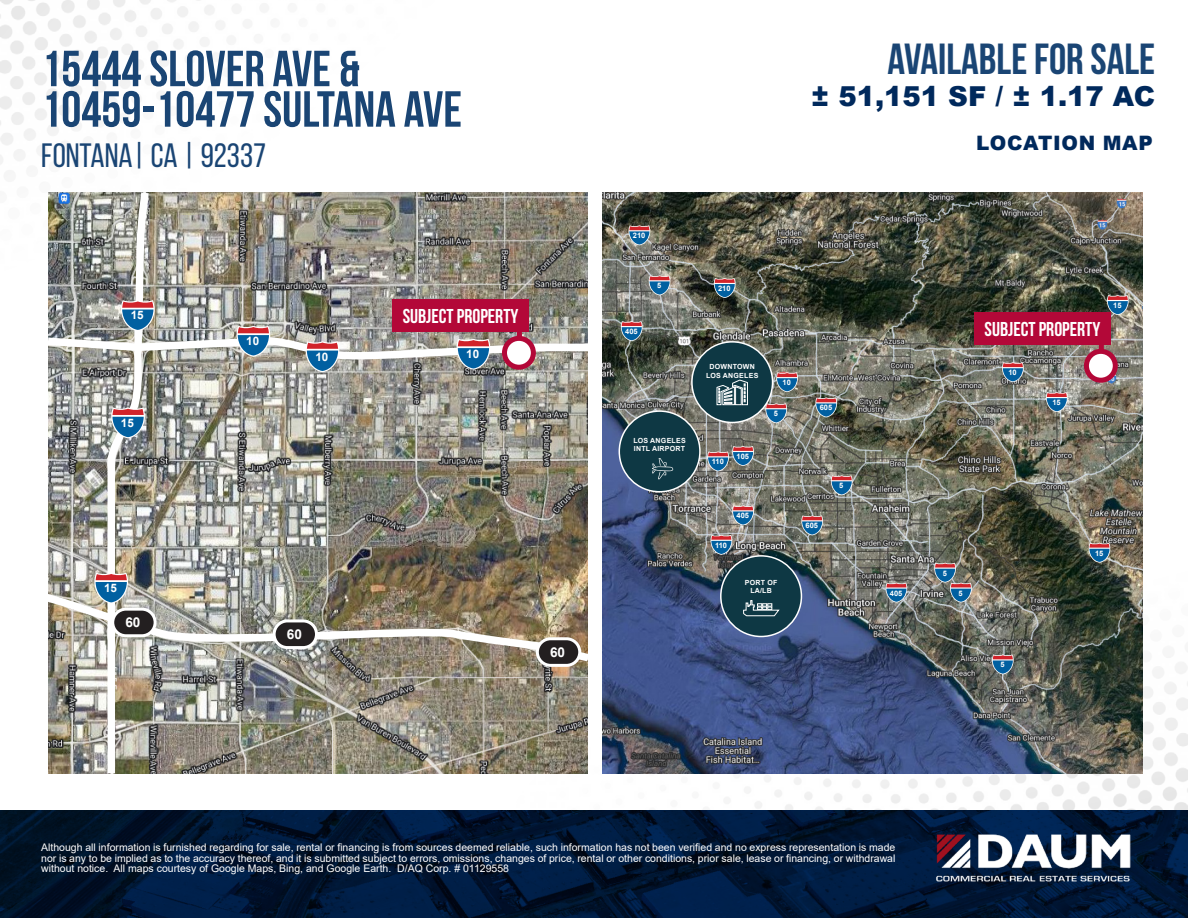
<style>
.page{position:relative;width:1188px;height:918px;background:#fff}
.page>*{position:absolute;margin:0;border:0;box-sizing:border-box;transform-origin:0 0}
.t1{font:700 50.7px/40.5px "Bebas Neue";color:#1a4574}
.t2{font:700 43.5px "Bebas Neue";color:#1a4574}
.t3{font:33.75px "Bebas Neue";color:#1a4574}
.t4{font:900 27.45px "Arial";color:#00295c}
.t5{font:700 20.1px "Bebas Neue";color:#fff}
.t6{font:900 19.95px "Arial";letter-spacing:.035em;color:#00295c}
.t7{font:700 13.65px "Arial";color:#fff}
.t8{font:700 11.7px "Arial";color:#fff}
.t9{font:10.5px/10.5px "Arial";color:#fff;text-align:justify}
.t10{font:700 7.5px "Arial";color:#fff}
.t11{font:700 7.05px/8.4px "Arial";letter-spacing:.035em;color:#fff;text-align:center}
</style>
<div class="page">
<img style="left:602px;top:529px;width:586px;height:281px">
<img style="left:0;top:0;width:693px;height:193px">
<img style="left:0;top:810px;width:1188px;height:108px">
<img style="left:935px;top:829px;width:199px;height:58px">
<img style="left:602px;top:193px;width:540px;height:580px">
<div style="left:692px;top:342px;width:81px;height:80px;background:#0e3844;border-radius:50%"></div>
<div style="left:691px;top:341px;width:82px;height:82px;border:2px solid #fff;border-radius:50%"></div>
<svg style="left:716px;top:379px;width:32px;height:26px"></svg>
<div style="left:721px;top:556px;width:80px;height:81px;background:#0e3844;border-radius:50%"></div>
<div style="left:720px;top:555px;width:82px;height:82px;border:2px solid #fff;border-radius:50%"></div>
<svg style="left:743px;top:600px;width:37px;height:17px"></svg>
<svg style="left:776px;top:372px;width:22px;height:20px"></svg>
<svg style="left:1002px;top:362px;width:22px;height:20px"></svg>
<div style="left:619px;top:411px;width:81px;height:81px;background:#0e3844;border-radius:50%"></div>
<div style="left:619px;top:410px;width:82px;height:83px;border:2px solid #fff;border-radius:50%"></div>
<svg style="left:652px;top:458px;width:22px;height:21px"></svg>
<svg style="left:1086px;top:351px;width:29px;height:29px"></svg>
<div style="left:1084px;top:349px;width:34px;height:34px;border:5px solid #b30838;border-radius:50%"></div>
<div style="left:1099px;top:329px;width:5px;height:24px;background:#b30838"></div>
<div style="left:974px;top:312px;width:137px;height:32px;background:#b30838"></div>
<img style="left:40px;top:185px;width:556px;height:589px">
<div style="left:113px;top:609px;width:42px;height:27px;background:#231f20;border-radius:13px"></div>
<div style="left:111px;top:608px;width:46px;height:29px;border:3px solid #fff;border-radius:13px"></div>
<div style="left:274px;top:621px;width:42px;height:27px;background:#231f20;border-radius:13px"></div>
<div style="left:273px;top:619px;width:45px;height:30px;border:3px solid #fff;border-radius:13px"></div>
<div style="left:537px;top:639px;width:43px;height:26px;background:#231f20;border-radius:13px"></div>
<div style="left:536px;top:637px;width:45px;height:30px;border:3px solid #fff;border-radius:13px"></div>
<svg style="left:732px;top:505px;width:22px;height:20px"></svg>
<svg style="left:886px;top:583px;width:21px;height:20px"></svg>
<svg style="left:621px;top:321px;width:22px;height:20px"></svg>
<svg style="left:711px;top:535px;width:21px;height:20px"></svg>
<svg style="left:707px;top:446px;width:47px;height:25px"></svg>
<svg style="left:815px;top:397px;width:22px;height:20px"></svg>
<svg style="left:801px;top:515px;width:22px;height:20px"></svg>
<svg style="left:714px;top:278px;width:22px;height:20px"></svg>
<svg style="left:629px;top:225px;width:21px;height:20px"></svg>
<svg style="left:649px;top:275px;width:21px;height:20px"></svg>
<svg style="left:765px;top:403px;width:22px;height:20px"></svg>
<svg style="left:831px;top:475px;width:22px;height:20px"></svg>
<svg style="left:1107px;top:295px;width:22px;height:20px"></svg>
<svg style="left:1046px;top:392px;width:22px;height:20px"></svg>
<svg style="left:1089px;top:543px;width:21px;height:20px"></svg>
<svg style="left:934px;top:563px;width:38px;height:40px"></svg>
<svg style="left:992px;top:654px;width:22px;height:20px"></svg>
<h1 class="t1" style="left:41px;top:48px;width:422px">15444 SLOVER AVE &amp;<br>10459-10477 SULTANA AVE</h1>
<h3 class="t3" style="left:41px;top:137px;width:226px">FONTANA| CA | 92337</h3>
<p class="t8" style="left:131px;top:307px;width:14px">15</p>
<p class="t8" style="left:121px;top:414px;width:14px">15</p>
<p class="t8" style="left:246px;top:333px;width:14px">10</p>
<h3 class="t5" style="left:403px;top:305px;width:117px">SUBJECT PROPERTY</h3>
<p class="t8" style="left:315px;top:348px;width:14px">10</p>
<p class="t8" style="left:466px;top:346px;width:14px">10</p>
<p class="t8" style="left:104px;top:580px;width:14px">15</p>
<h3 class="t7" style="left:125px;top:613px;width:17px">60</h3>
<h3 class="t7" style="left:287px;top:625px;width:17px">60</h3>
<h3 class="t7" style="left:550px;top:643px;width:17px">60</h3>
<h2 class="t2" style="left:888px;top:35px;width:269px">AVAILABLE FOR SALE</h2>
<h3 class="t4" style="left:811px;top:77px;width:346px">± 51,151 SF / ± 1.17 AC</h3>
<h3 class="t6" style="left:976px;top:128px;width:178px">LOCATION MAP</h3>
<p class="t10" style="left:633px;top:230px;width:14px">210</p>
<p class="t10" style="left:625px;top:326px;width:14px">405</p>
<p class="t10" style="left:657px;top:280px;width:6px">5</p>
<p class="t11" style="left:633px;top:436px;width:54px;text-align:left">LOS ANGELES<br>INTL AIRPORT</p>
<p class="t10" style="left:718px;top:283px;width:14px">210</p>
<p class="t11" style="left:706px;top:362px;width:54px">DOWNTOWN<br>LOS ANGELES</p>
<p class="t10" style="left:712px;top:456px;width:14px">110</p>
<p class="t10" style="left:737px;top:451px;width:14px">105</p>
<p class="t10" style="left:783px;top:377px;width:10px">10</p>
<p class="t10" style="left:774px;top:408px;width:6px">5</p>
<p class="t10" style="left:715px;top:540px;width:14px">110</p>
<p class="t10" style="left:737px;top:510px;width:14px">405</p>
<p class="t11" style="left:745px;top:578px;width:34px">PORT OF<br>LA/LB</p>
<p class="t10" style="left:820px;top:402px;width:14px">605</p>
<p class="t10" style="left:806px;top:520px;width:14px">605</p>
<p class="t10" style="left:839px;top:480px;width:6px">5</p>
<h3 class="t5" style="left:985px;top:318px;width:117px">SUBJECT PROPERTY</h3>
<p class="t10" style="left:1008px;top:367px;width:10px">10</p>
<p class="t10" style="left:1052px;top:397px;width:10px">15</p>
<p class="t10" style="left:1113px;top:300px;width:10px">15</p>
<p class="t10" style="left:890px;top:588px;width:14px">405</p>
<p class="t10" style="left:943px;top:568px;width:6px">5</p>
<p class="t10" style="left:959px;top:588px;width:6px">5</p>
<p class="t10" style="left:1000px;top:660px;width:6px">5</p>
<p class="t10" style="left:1095px;top:548px;width:10px">15</p>
<p class="t9" style="left:41px;top:842px;width:856px">Although all information is furnished regarding for sale, rental or financing is from sources deemed reliable, such information has not been verified and no express representation is made nor is any to be implied as to the accuracy thereof, and it is submitted subject to errors, omissions, changes of price, rental or other conditions, prior sale, lease or financing, or withdrawal without notice. All maps courtesy of Google Maps, Bing, and Google Earth. D/AQ Corp. # 01129558</p>
</div>
